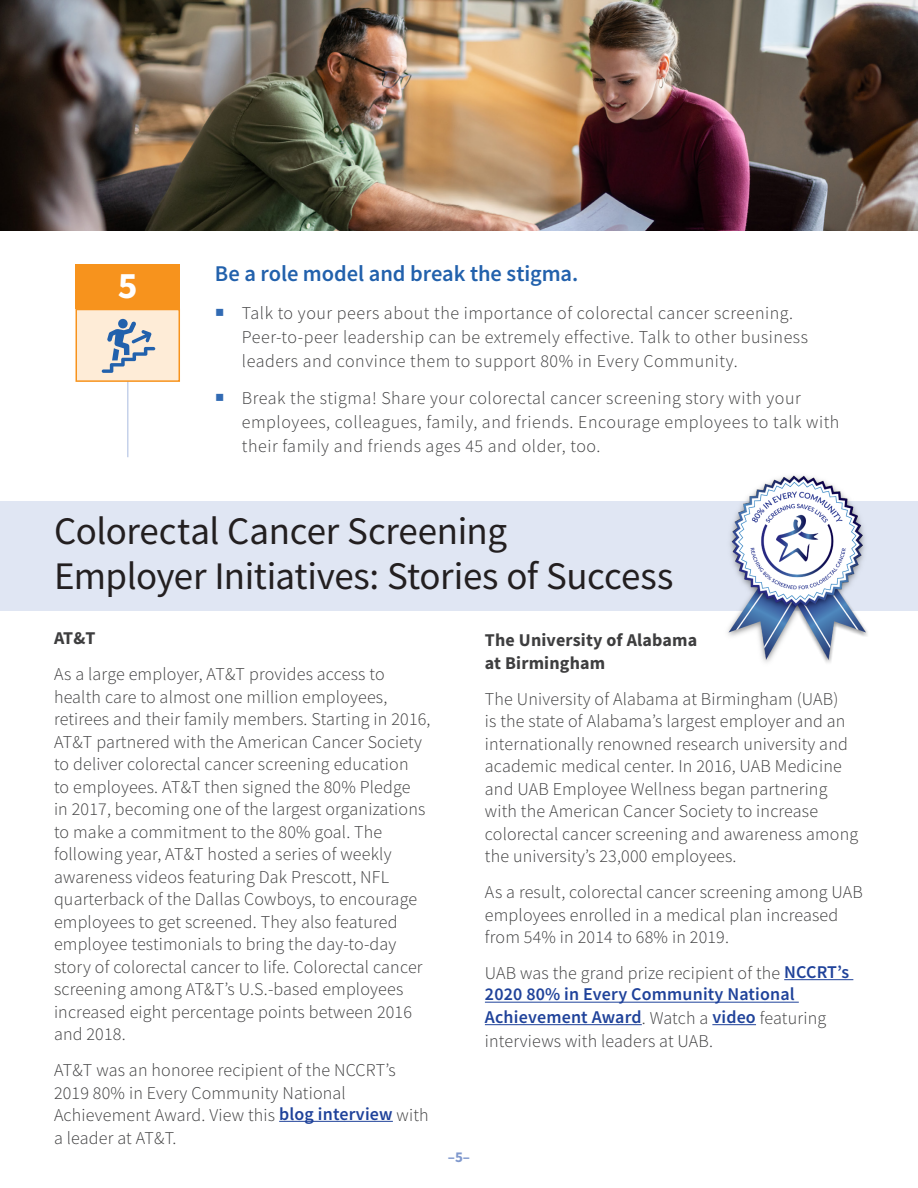
<style>
.page{position:relative;width:918px;height:1188px;background:#fff}
.page>*{position:absolute;margin:0;border:0;box-sizing:border-box;transform-origin:0 0}
.Heading_1{font:39px/45px "Source Sans Pro";letter-spacing:-.01em;color:#231f20}
.Boxed_Number{font:700 37.5px "Source Sans Pro";color:#fff}
.Heading_2{font:600 22.5px "Source Sans Pro";letter-spacing:-.005em;color:#2261ac}
.Body{font:300 18px/22.5px "Source Sans Pro";letter-spacing:.01em;color:#3e3e3f}
.Body-2{font:300 18px/24px "Source Sans Pro";letter-spacing:.03em;color:#3e3e3f}
.Body_Bold{font:700 18px/22.5px "Source Sans Pro";letter-spacing:.01em;color:#3e3e3f}
.t1{font:700 15px "Source Sans Pro";color:#7f98cd}
.s1{font-weight:600;color:#1f429a}
</style>
<div class="page">
<hr style="left:127px;top:340px;width:2px;height:117px;background:#c6d2ea">
<img style="left:0;top:0;width:918px;height:230px">
<div style="left:0;top:501px;width:918px;height:110px;background:#e0e6f3"></div>
<div style="left:76px;top:309px;width:104px;height:73px;background:#feecd7;border:2px solid #f7931d"></div>
<div style="left:76px;top:265px;width:104px;height:44px;background:#f7931d"></div>
<svg style="left:102px;top:321px;width:53px;height:52px"></svg>
<div style="left:118px;top:319px;width:10px;height:9px;background:#2261ac;border-radius:50%"></div>
<hr style="left:279px;top:1121px;width:114px;height:1px;background:#1f429a">
<hr style="left:784px;top:979px;width:69px;height:1px;background:#1f429a">
<hr style="left:485px;top:1002px;width:314px;height:1px;background:#1f429a">
<hr style="left:485px;top:1024px;width:157px;height:1px;background:#1f429a">
<hr style="left:712px;top:1024px;width:44px;height:1px;background:#1f429a">
<img style="left:727px;top:475px;width:141px;height:188px">
<p class="Boxed_Number" style="left:118px;top:260px;width:21px">5</p>
<p class="Heading_2" style="left:215px;top:259px;width:365px">Be a role model and break the stigma.</p>
<p class="Body-2" style="left:242px;top:301px;width:568px">Talk to your peers about the importance of colorectal cancer screening.<br>Peer-to-peer leadership can be extremely effective. Talk to other business leaders and convince them to support 80% in Every Community.</p>
<p class="Body-2" style="left:242px;top:387px;width:599px">Break the stigma! Share your colorectal cancer screening story with your employees, colleagues, family, and friends. Encourage employees to talk with their family and friends ages 45 and older, too.</p>
<p class="Heading_1" style="left:54px;top:509px;width:621px">Colorectal Cancer Screening<br>Employer Initiatives: Stories of Success</p>
<p class="Body_Bold" style="left:54px;top:627px;width:43px">AT&amp;T</p>
<p class="Body" style="left:54px;top:663px;width:378px">As a large employer, AT&amp;T provides access to health care to almost one million employees, retirees and their family members. Starting in 2016, AT&amp;T partnered with the American Cancer Society to deliver colorectal cancer screening education<br>to employees. AT&amp;T then signed the 80% Pledge<br>in 2017, becoming one of the largest organizations to make a commitment to the 80% goal. The following year, AT&amp;T hosted a series of weekly awareness videos featuring Dak Prescott, NFL quarterback of the Dallas Cowboys, to encourage employees to get screened. They also featured employee testimonials to bring the day-to-day story of colorectal cancer to life. Colorectal cancer screening among AT&amp;T’s U.S.-based employees increased eight percentage points between 2016 and 2018.</p>
<p class="Body" style="left:54px;top:1059px;width:376px">AT&amp;T was an honoree recipient of the NCCRT’s 2019 80% in Every Community National Achievement Award. View this <span class="s1">blog interview</span> with a leader at AT&amp;T.</p>
<p class="Body_Bold" style="left:485px;top:629px;width:214px">The University of Alabama at Birmingham</p>
<p class="Body" style="left:485px;top:688px;width:375px">The University of Alabama at Birmingham (UAB)<br>is the state of Alabama’s largest employer and an internationally renowned research university and academic medical center. In 2016, UAB Medicine and UAB Employee Wellness began partnering with the American Cancer Society to increase colorectal cancer screening and awareness among the university’s 23,000 employees.</p>
<p class="Body" style="left:485px;top:881px;width:379px">As a result, colorectal cancer screening among UAB employees enrolled in a medical plan increased from 54% in 2014 to 68% in 2019.</p>
<p class="Body" style="left:485px;top:962px;width:366px">UAB was the grand prize recipient of the <span class="s1">NCCRT’s 2020 80% in Every Community National Achievement Award</span>. Watch a <span class="s1">video</span> featuring interviews with leaders at UAB.</p>
<p class="t1" style="left:448px;top:1147px;width:24px">–5–</p>
</div>
